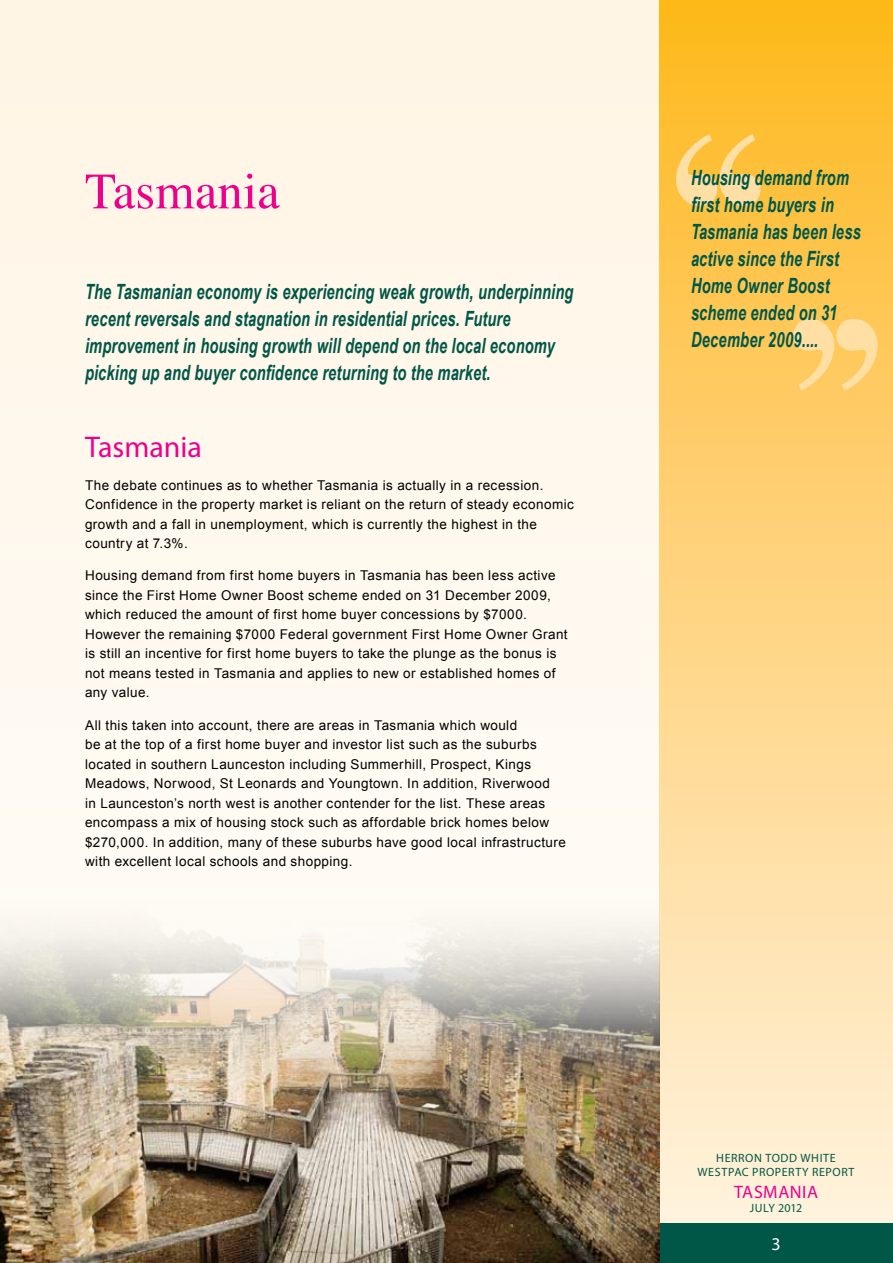
<style>
.page{position:relative;width:893px;height:1263px;background:#fff8ec}
.page>*{position:absolute;margin:0;border:0;box-sizing:border-box;transform-origin:0 0}
.t1{font:51px "Times";color:#ec008c}
.t2{font:30px "Myriad Pro";color:#ec008c}
.t3{font:italic 700 21px/27px "Arial Narrow";letter-spacing:.01em;color:#005747;scale:.85 1}
.t4{font:18px "Myriad Pro";letter-spacing:.025em;color:#ec008c}
.t5{font:18px "Myriad Pro";color:#fff}
.t6{font:13.5px/19.5px "Arial";letter-spacing:.03em;color:#000}
.t7{font:12px/14.4px "Myriad Pro";letter-spacing:.05em;color:#005747;text-align:center}
.t8{font:12px "Myriad Pro";color:#005747}
</style>
<div class="page">
<div style="left:659px;top:0;width:234px;height:1263px;background:linear-gradient(to bottom,#feb821,#fff4e7)"></div>
<div style="left:659px;top:1223px;width:234px;height:40px;background:#005747"></div>
<svg style="left:793px;top:319px;width:85px;height:72px;background:#ffd37f"></svg>
<svg style="left:676px;top:134px;width:85px;height:72px;background:#fece6b"></svg>
<img style="left:0;top:931px;width:659px;height:332px">
<h1 class="t1" style="left:85px;top:144px;width:196px">Tasmania</h1>
<p class="t3" style="left:85px;top:277px;width:576px">The Tasmanian economy is experiencing weak growth, underpinning recent reversals and stagnation in residential prices. Future improvement in housing growth will depend on the local economy picking up and buyer confidence returning to the market.</p>
<h2 class="t2" style="left:85px;top:429px;width:118px">TASMANIA</h2>
<p class="t6" style="left:85px;top:475px;width:490px">The debate continues as to whether Tasmania is actually in a recession.<br>Confidence in the property market is reliant on the return of steady economic growth and a fall in unemployment, which is currently the highest in the country at 7.3%.</p>
<p class="t6" style="left:85px;top:566px;width:484px">Housing demand from first home buyers in Tasmania has been less active since the First Home Owner Boost scheme ended on 31 December 2009, which reduced the amount of first home buyer concessions by $7000.<br>However the remaining $7000 Federal government First Home Owner Grant is still an incentive for first home buyers to take the plunge as the bonus is not means tested in Tasmania and applies to new or established homes of any value.</p>
<p class="t6" style="left:85px;top:715px;width:482px">All this taken into account, there are areas in Tasmania which would<br>be at the top of a first home buyer and investor list such as the suburbs located in southern Launceston including Summerhill, Prospect, Kings Meadows, Norwood, St Leonards and Youngtown. In addition, Riverwood<br>in Launceston’s north west is another contender for the list. These areas encompass a mix of housing stock such as affordable brick homes below $270,000. In addition, many of these suburbs have good local infrastructure with excellent local schools and shopping.</p>
<h3 class="t3" style="left:691px;top:163px;width:201px">Housing demand from first home buyers in<br>Tasmania has been less active since the First<br>Home Owner Boost scheme ended on 31<br>December 2009....</h3>
<p class="t7" style="left:697px;top:1150px;width:159px">HERRON TODD WHITE<br>WESTPAC PROPERTY REPORT</p>
<h3 class="t4" style="left:734px;top:1180px;width:86px">TASMANIA</h3>
<p class="t8" style="left:750px;top:1200px;width:54px">JULY 2012</p>
<h3 class="t5" style="left:771px;top:1233px;width:11px">3</h3>
</div>
